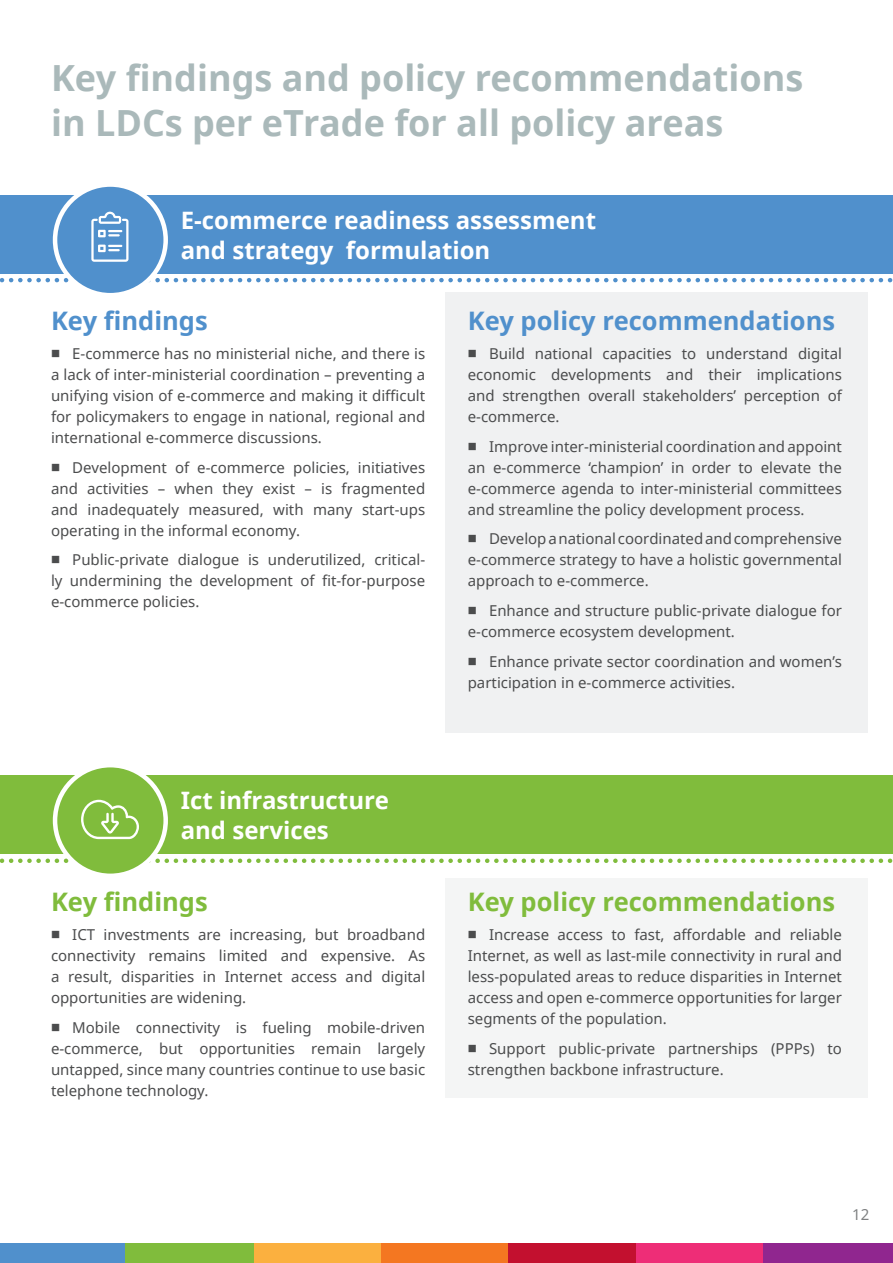
<style>
.page{position:relative;width:893px;height:1263px;background:#fff}
.page>*{position:absolute;margin:0;border:0;box-sizing:border-box;transform-origin:0 0}
.t1{font:700 36px/45px "Noto Sans";color:#aab9ba}
.t2{font:700 25.5px "Noto Sans";color:#5090cc}
.t3{font:700 25.5px "Noto Sans";color:#80bc3c}
.t4{font:700 24px/30px "Noto Sans";color:#fff}
.t5{font:15px/21px "Noto Sans";color:#4b4c4d;text-align:justify}
.t6{font:15px "Noto Sans";color:#7f8182}
</style>
<div class="page">
<div style="left:0;top:1244px;width:127px;height:19px;background:#5090cc"></div>
<div style="left:125px;top:1244px;width:130px;height:19px;background:#80bc3c"></div>
<div style="left:255px;top:1244px;width:127px;height:19px;background:#fbb03f"></div>
<div style="left:381px;top:1244px;width:128px;height:19px;background:#f47721"></div>
<div style="left:508px;top:1244px;width:128px;height:19px;background:#c3102f"></div>
<div style="left:636px;top:1244px;width:128px;height:19px;background:#ee2d77"></div>
<div style="left:763px;top:1244px;width:130px;height:19px;background:#90268f"></div>
<div style="left:445px;top:293px;width:423px;height:440px;background:#f0f1f2"></div>
<div style="left:445px;top:878px;width:423px;height:219px;background:#f4f5f5"></div>
<svg style="left:0;top:278px;width:893px;height:4px"></svg>
<svg style="left:0;top:858px;width:893px;height:5px"></svg>
<div style="left:0;top:195px;width:893px;height:79px;background:#5090cc"></div>
<div style="left:0;top:776px;width:893px;height:78px;background:#80bc3c"></div>
<div style="left:55px;top:185px;width:111px;height:110px;background:#5090cc;border-radius:50%"></div>
<div style="left:53px;top:182px;width:115px;height:115px;border:4px solid #fff;border-radius:50%"></div>
<div style="left:55px;top:765px;width:111px;height:111px;background:#80bc3c;border-radius:50%"></div>
<div style="left:53px;top:763px;width:115px;height:115px;border:4px solid #fff;border-radius:50%"></div>
<svg style="left:91px;top:212px;width:37px;height:50px"></svg>
<svg style="left:81px;top:800px;width:58px;height:39px"></svg>
<h1 class="t1" style="left:51px;top:54px;width:754px">Key findings and policy recommendations in LDCs per eTrade for all policy areas</h1>
<h3 class="t4" style="left:181px;top:204px;width:417px">E-commerce readiness assessment and strategy formulation</h3>
<h2 class="t2" style="left:51px;top:303px;width:158px">Key findings</h2>
<p class="t5" style="left:51px;top:343px;width:376px">■ E-commerce has no ministerial niche, and there is a lack of inter-ministerial coordination – preventing a unifying vision of e-commerce and making it difficult for policymakers to engage in national, regional and international e-commerce discussions.</p>
<p class="t5" style="left:51px;top:457px;width:376px">■ Development of e-commerce policies, initiatives and activities – when they exist – is fragmented and inadequately measured, with many start-ups operating in the informal economy.</p>
<p class="t5" style="left:51px;top:549px;width:376px">■ Public-private dialogue is underutilized, critical&shy;ly undermining the development of fit-for-purpose e-commerce policies.</p>
<h3 class="t4" style="left:181px;top:785px;width:210px">Ict infrastructure and services</h3>
<h2 class="t3" style="left:51px;top:883px;width:158px">Key findings</h2>
<p class="t5" style="left:51px;top:924px;width:376px">■ ICT investments are increasing, but broadband connectivity remains limited and expensive. As a result, disparities in Internet access and digital opportunities are widening.</p>
<p class="t5" style="left:51px;top:1016px;width:376px">■ Mobile connectivity is fueling mobile-driven e-commerce, but opportunities remain largely untapped, since many countries continue to use basic telephone technology.</p>
<h2 class="t2" style="left:468px;top:303px;width:369px">Key policy recommendations</h2>
<p class="t5" style="left:468px;top:343px;width:376px">■ Build national capacities to understand digital economic developments and their implications and strengthen overall stakeholders’ perception of e-commerce.</p>
<p class="t5" style="left:468px;top:436px;width:376px">■ Improve inter-ministerial coordination and appoint an e-commerce ‘champion’ in order to elevate the e-commerce agenda to inter-ministerial committees and streamline the policy development process.</p>
<p class="t5" style="left:468px;top:528px;width:376px">■ Develop a national coordinated and comprehensive e-commerce strategy to have a holistic governmental approach to e-commerce.</p>
<p class="t5" style="left:468px;top:600px;width:376px">■ Enhance and structure public-private dialogue for e-commerce ecosystem development.</p>
<p class="t5" style="left:468px;top:650px;width:376px">■ Enhance private sector coordination and women’s participation in e-commerce activities.</p>
<h2 class="t3" style="left:468px;top:883px;width:369px">Key policy recommendations</h2>
<p class="t5" style="left:468px;top:924px;width:376px">■ Increase access to fast, affordable and reliable Internet, as well as last-mile connectivity in rural and less-populated areas to reduce disparities in Internet access and open e-commerce opportunities for larger segments of the population.</p>
<p class="t5" style="left:468px;top:1037px;width:376px">■ Support public-private partnerships (PPPs) to strengthen backbone infrastructure.</p>
<p class="t6" style="left:852px;top:1204px;width:19px">12</p>
</div>
